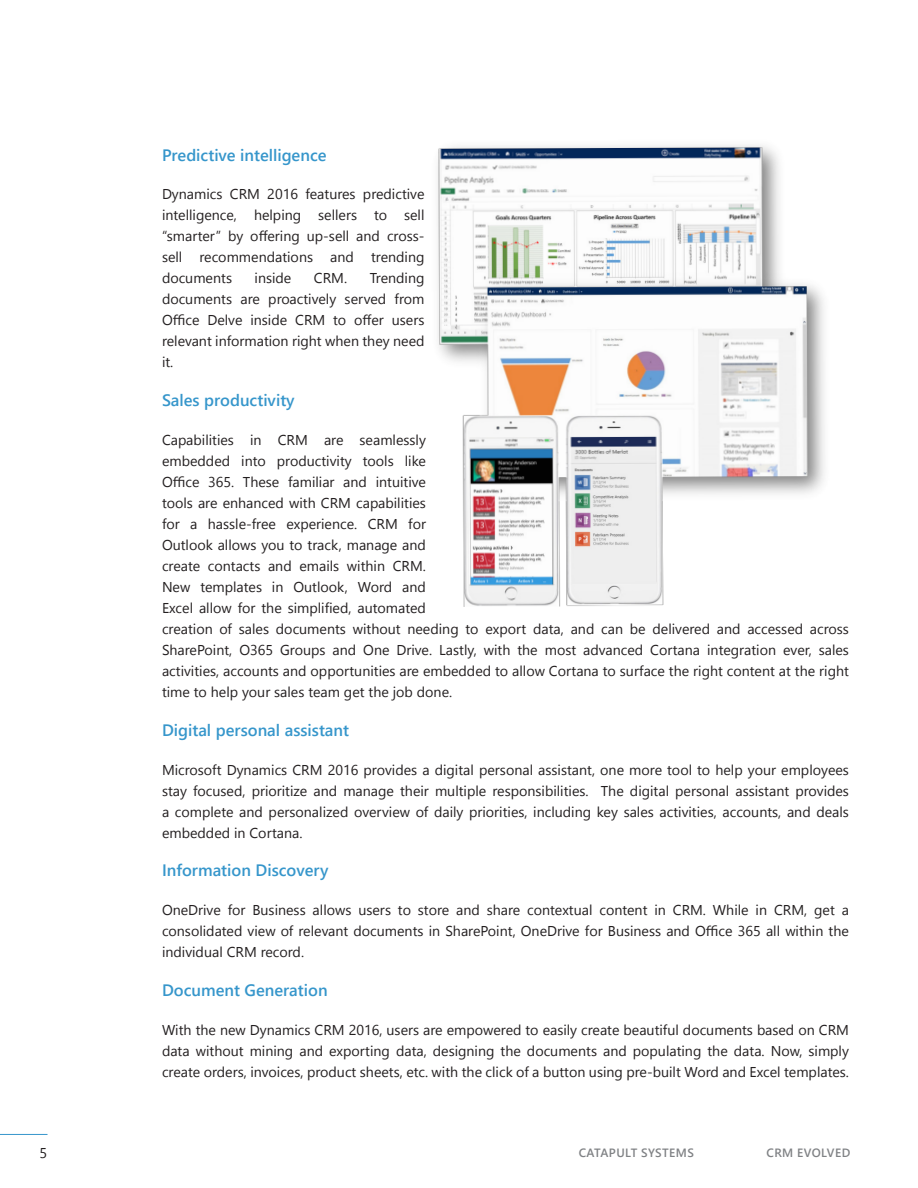
<style>
.page{position:relative;width:918px;height:1188px;background:#fff}
.page>*{position:absolute;margin:0;border:0;box-sizing:border-box;transform-origin:0 0}
.text___space_after{font:600 16.5px "Segoe UI";color:#3696cb}
.text___space_after-2{font:14.25px/21px "Segoe UI";color:#231f20;text-align:justify}
.t1{font:600 12px "Segoe UI";letter-spacing:.035em;color:#808285}
</style>
<div class="page">
<hr style="left:0;top:1134px;width:48px;height:1px;background:#3696cb">
<img style="left:437px;top:145px;width:388px;height:462px">
<p class="text___space_after" style="left:162px;top:141px;width:166px">Predictive intelligence</p>
<p class="text___space_after-2" style="left:162px;top:184px;width:264px">Dynamics CRM 2016 features predictive intelligence, helping sellers to sell “smarter” by offering up-sell and cross&shy;sell recommendations and trending documents</p>
<p class="text___space_after-2" style="left:162px;top:268px;width:264px;text-indent:208px">Trending documents are proactively served from Office Delve inside CRM to offer users relevant information right when they need it.</p>
<p class="text___space_after" style="left:162px;top:387px;width:134px">Sales productivity</p>
<p class="text___space_after-2" style="left:162px;top:429px;width:689px;text-align:left">Capabilities in CRM are seamlessly<br>embedded into productivity tools like<br>Office 365. These familiar and intuitive<br>tools are enhanced with CRM capabilities<br>for a hassle-free experience. CRM for<br>Outlook allows you to track, manage and<br>create contacts and emails within CRM.<br>New templates in Outlook, Word and<br>Excel allow for the simplified, automated<br>creation of sales documents without needing to export data, and can be delivered and accessed across SharePoint, O365 Groups and One Drive. Lastly, with the most advanced Cortana integration ever, sales activities, accounts and opportunities are embedded to allow Cortana to surface the right content at the right time to help your sales team get the job done.</p>
<p class="text___space_after" style="left:162px;top:717px;width:189px">Digital personal assistant</p>
<p class="text___space_after-2" style="left:162px;top:759px;width:689px">Microsoft Dynamics CRM 2016 provides a digital personal assistant, one more tool to help your employees stay focused, prioritize and manage their multiple responsibilities. The digital personal assistant provides a complete and personalized overview of daily priorities, including key sales activities, accounts, and deals embedded in Cortana.</p>
<p class="text___space_after" style="left:162px;top:857px;width:168px">Information Discovery</p>
<p class="text___space_after-2" style="left:162px;top:899px;width:689px">OneDrive for Business allows users to store and share contextual content in CRM. While in CRM, get a consolidated view of relevant documents in SharePoint, OneDrive for Business and Office 365 all within the individual CRM record.</p>
<p class="text___space_after" style="left:162px;top:977px;width:167px">Document Generation</p>
<p class="text___space_after-2" style="left:162px;top:1019px;width:689px">With the new Dynamics CRM 2016, users are empowered to easily create beautiful documents based on CRM data without mining and exporting data, designing the documents and populating the data. Now, simply create orders, invoices, product sheets, etc. with the click of a button using pre-built Word and Excel templates.</p>
<p class="text___space_after-2" style="left:255px;top:268px;width:38px">inside</p>
<p class="text___space_after-2" style="left:314px;top:268px;width:35px">CRM.</p>
<p class="text___space_after-2" style="left:40px;top:1143px;width:9px">5</p>
<p class="t1" style="left:579px;top:1143px;width:117px">CATAPULT SYSTEMS</p>
<p class="t1" style="left:767px;top:1143px;width:85px">CRM EVOLVED</p>
</div>
